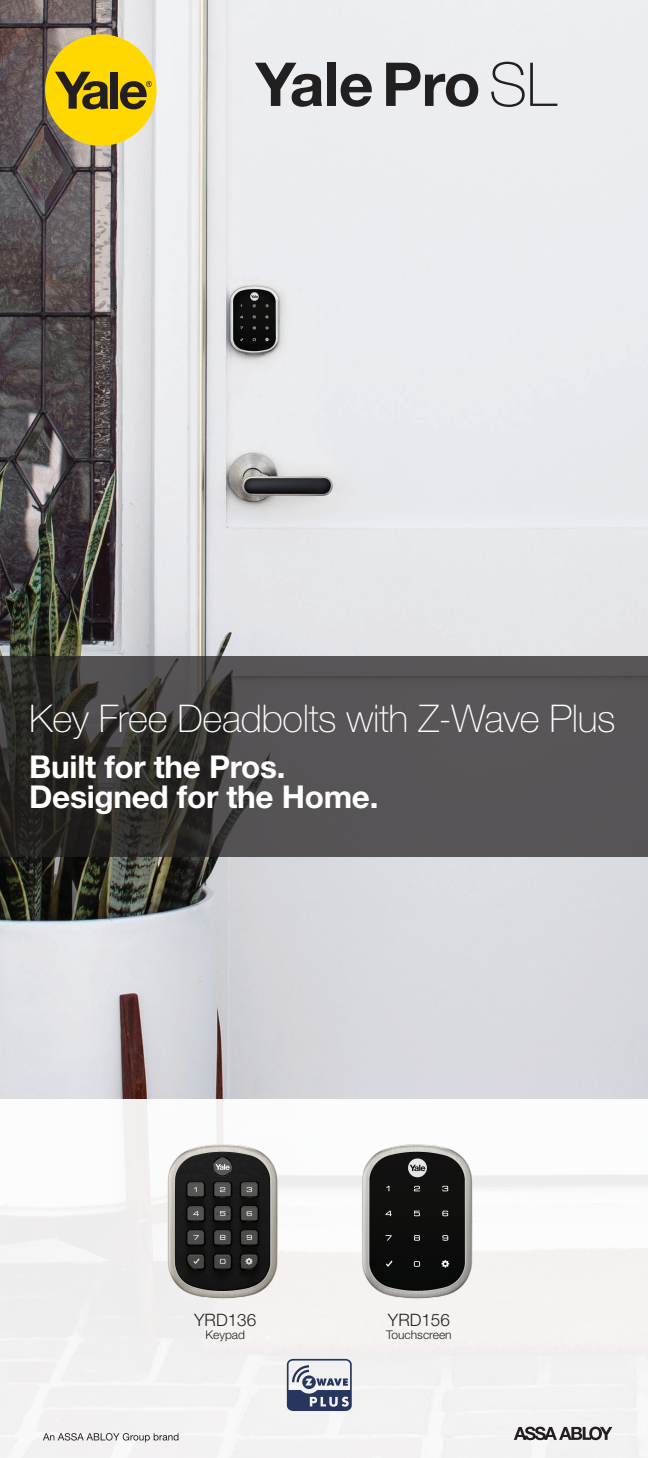
<style>
.page{position:relative;width:648px;height:1458px;background:#fff}
.page>*{position:absolute;margin:0;border:0;box-sizing:border-box;transform-origin:0 0}
.t1{font:700 60.52px "Helvetica Neue LT Std";letter-spacing:-.01em;color:#211f1f}
.t2{font:100 38.25px "Helvetica Neue LT Std";letter-spacing:-.01em;color:#fff}
.t3{font:700 31.5px/29.2px "Helvetica Neue LT Std";letter-spacing:-.01em;color:#fff}
.t4{font:300 17.1px "Helvetica Neue";color:#231f20}
.t5{font:300 11.92px "Helvetica Neue";color:#231f20}
.s1{font-weight:100}
</style>
<div class="page">
<img style="left:0;top:0;width:648px;height:1099px">
<div style="left:45px;top:34px;width:112px;height:112px;background:#ffd801;border-radius:50%"></div>
<svg style="left:55px;top:72px;width:53px;height:37px"></svg>
<div style="left:111px;top:72px;width:7px;height:37px;background:#231f20"></div>
<svg style="left:120px;top:81px;width:32px;height:28px"></svg>
<svg style="left:0;top:656px;width:648px;height:201px;background:#494747"></svg>
<div style="left:0;top:1099px;width:648px;height:359px;background:#f3f2f2"></div>
<svg style="left:287px;top:1360px;width:65px;height:51px"></svg>
<svg style="left:514px;top:1427px;width:98px;height:13px"></svg>
<svg style="left:43px;top:1433px;width:135px;height:9px"></svg>
<img style="left:387px;top:1128px;width:193px;height:171px">
<img style="left:167px;top:1128px;width:220px;height:232px">
<h1 class="t1" style="left:256px;top:47px;width:303px">YalePro<span class="s1">SL</span></h1>
<p class="t2" style="left:29px;top:697px;width:588px">Key Free Deadbolts with Z-Wave Plus</p>
<p class="t3" style="left:29px;top:752px;width:351px">Built for the Pros.<br>Designed for the Home.</p>
<p class="t4" style="left:194px;top:1309px;width:64px">YRD136</p>
<p class="t5" style="left:205px;top:1328px;width:41px">Keypad</p>
<p class="t4" style="left:388px;top:1309px;width:64px">YRD156</p>
<p class="t5" style="left:386px;top:1328px;width:67px">Touchscreen</p>
</div>
